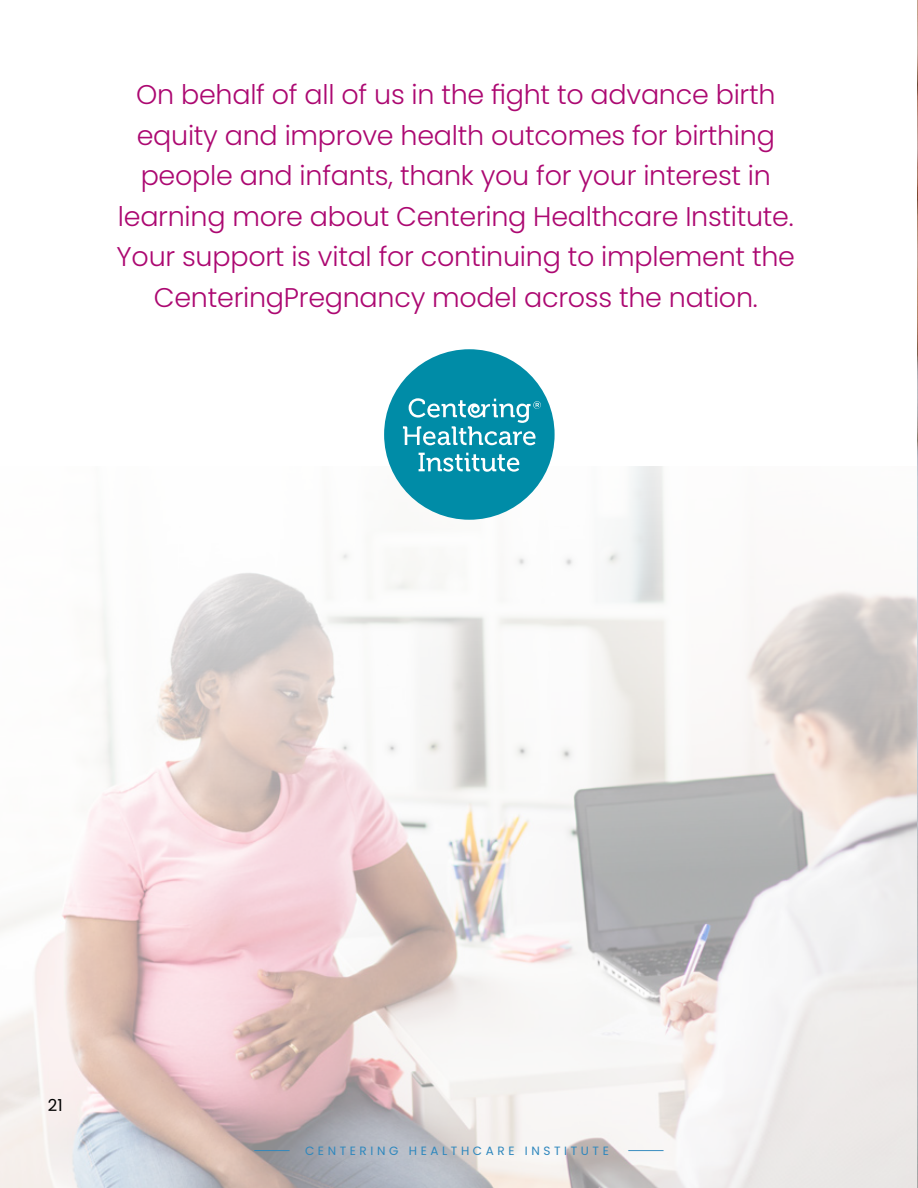
<style>
.page{position:relative;width:918px;height:1188px;background:#fff}
.page>*{position:absolute;margin:0;border:0;box-sizing:border-box;transform-origin:0 0}
.t1{font:300 27px/40.5px "Poppins";letter-spacing:-.01em;color:#ac0871;text-align:center}
.t2{font:16.5px "Poppins";color:#000}
.t3{font:12px "Poppins";letter-spacing:.3em;color:#2e87bd;scale:4 1}
</style>
<div class="page">
<img style="left:0;top:466px;width:917px;height:722px">
<img style="left:917px;top:0;width:1px;height:1188px">
<div style="left:384px;top:349px;width:171px;height:171px;background:#008ca7;border-radius:50%"></div>
<svg style="left:419px;top:453px;width:100px;height:19px"></svg>
<svg style="left:403px;top:398px;width:138px;height:47px"></svg>
<p class="t1" style="left:117px;top:75px;width:680px">On behalf of all of us in the fight to advance birth equity and improve health outcomes for birthing people and infants, thank you for your interest in learning more about Centering Healthcare Institute.<br>Your support is vital for continuing to implement the CenteringPregnancy model across the nation.</p>
<p class="t2" style="left:48px;top:1095px;width:16px">21</p>
<p class="t3" style="left:251px;top:1144px;width:91px">— CENTERING HEALTHCARE INSTITUTE</p>
<p class="t3" style="left:625px;top:1144px;width:12px">—</p>
</div>
